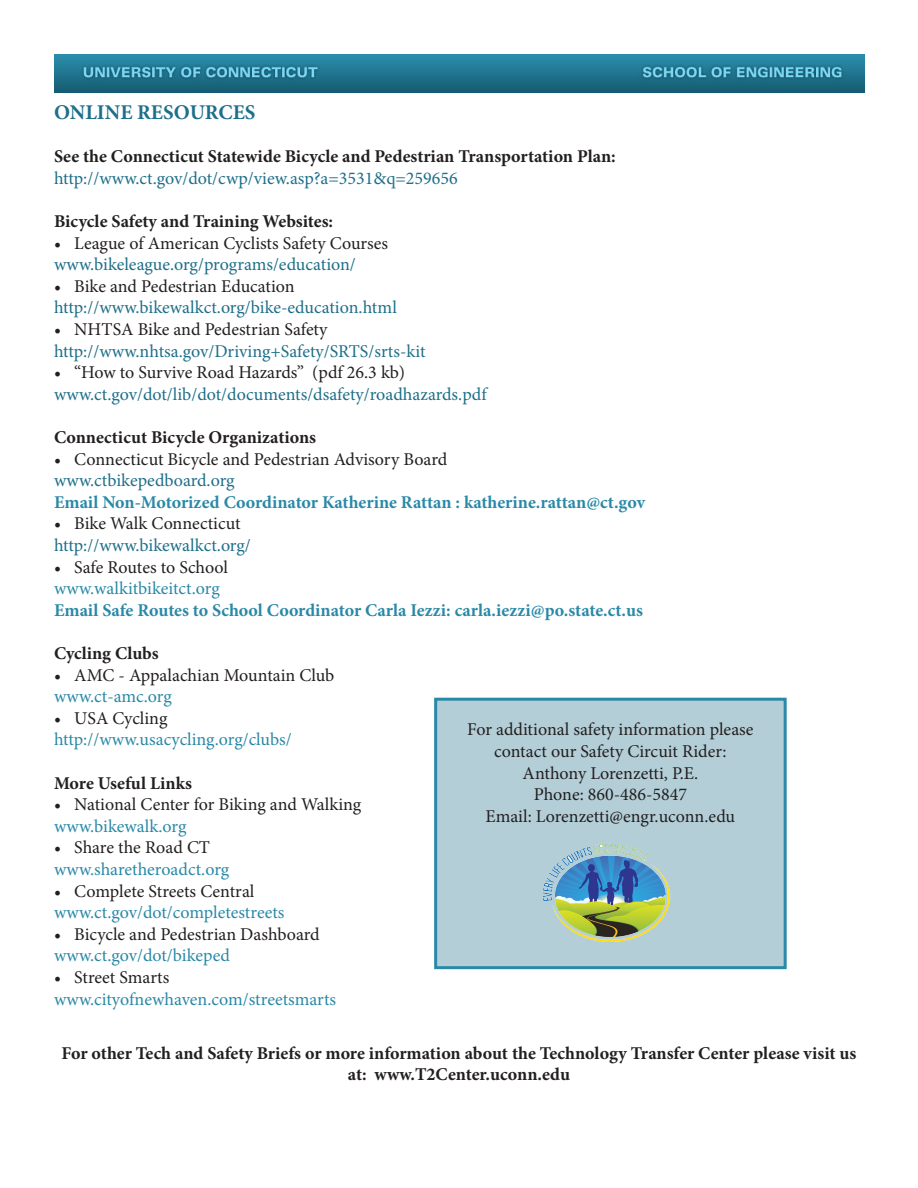
<style>
.page{position:relative;width:918px;height:1188px;background:#fff}
.page>*{position:absolute;margin:0;border:0;box-sizing:border-box;transform-origin:0 0}
.t1{font:700 21px "Minion Pro";color:#1e6f8a}
.t2{font:18px "Minion Pro";color:#231f20}
.t3{font:18px "Minion Pro";color:#1e6f8a}
.t4{font:700 18px/21.6px "Minion Pro";color:#231f20;text-align:center}
.t5{font:18px "Minion Pro";color:#2a89a7}
.t6{font:700 18px "Minion Pro";color:#2a89a7}
</style>
<div class="page">
<img style="left:54px;top:54px;width:810px;height:39px">
<div style="left:436px;top:699px;width:349px;height:269px;background:#b3ced7"></div>
<div style="left:434px;top:698px;width:353px;height:271px;border:3px solid #2a89a7"></div>
<img style="left:543px;top:844px;width:128px;height:98px">
<p class="t1" style="left:54px;top:97px;width:203px">ONLINE RESOURCES</p>
<p class="t4" style="left:54px;top:145px;width:563px">See the Connecticut Statewide Bicycle and Pedestrian Transportation Plan:</p>
<p class="t3" style="left:54px;top:166px;width:405px">http://www.ct.gov/dot/cwp/view.asp?a=3531&amp;q=259656</p>
<p class="t4" style="left:54px;top:210px;width:281px">Bicycle Safety and Training Websites:</p>
<p class="t2" style="left:54px;top:231px;width:336px">• League of American Cyclists Safety Courses</p>
<p class="t3" style="left:54px;top:252px;width:303px">www.bikeleague.org/programs/education/</p>
<p class="t2" style="left:54px;top:274px;width:242px">• Bike and Pedestrian Education</p>
<p class="t3" style="left:54px;top:296px;width:344px">http://www.bikewalkct.org/bike-education.html</p>
<p class="t2" style="left:54px;top:317px;width:275px">• NHTSA Bike and Pedestrian Safety</p>
<p class="t3" style="left:54px;top:339px;width:373px">http://www.nhtsa.gov/Driving+Safety/SRTS/srts-kit</p>
<p class="t2" style="left:54px;top:360px;width:353px">• “How to Survive Road Hazards” (pdf 26.3 kb)</p>
<p class="t3" style="left:54px;top:382px;width:434px">www.ct.gov/dot/lib/dot/documents/dsafety/roadhazards.pdf</p>
<p class="t4" style="left:54px;top:426px;width:264px">Connecticut Bicycle Organizations</p>
<p class="t2" style="left:54px;top:447px;width:395px">• Connecticut Bicycle and Pedestrian Advisory Board</p>
<p class="t3" style="left:54px;top:468px;width:182px">www.ctbikepedboard.org</p>
<p class="t6" style="left:54px;top:489px;width:593px">Email Non-Motorized Coordinator Katherine Rattan : katherine.rattan@ct.gov</p>
<p class="t2" style="left:54px;top:512px;width:188px">• Bike Walk Connecticut</p>
<p class="t3" style="left:54px;top:533px;width:198px">http://www.bikewalkct.org/</p>
<p class="t2" style="left:54px;top:555px;width:176px">• Safe Routes to School</p>
<p class="t5" style="left:54px;top:576px;width:167px">www.walkitbikeitct.org</p>
<p class="t6" style="left:54px;top:597px;width:591px">Email Safe Routes to School Coordinator Carla Iezzi: carla.iezzi@po.state.ct.us</p>
<p class="t4" style="left:54px;top:642px;width:106px">Cycling Clubs</p>
<p class="t2" style="left:54px;top:663px;width:282px">• AMC - Appalachian Mountain Club</p>
<p class="t5" style="left:54px;top:684px;width:119px">www.ct-amc.org</p>
<p class="t2" style="left:54px;top:706px;width:115px">• USA Cycling</p>
<p class="t5" style="left:54px;top:728px;width:239px">http://www.usacycling.org/clubs/</p>
<p class="t4" style="left:54px;top:772px;width:140px">More Useful Links</p>
<p class="t2" style="left:54px;top:792px;width:309px">• National Center for Biking and Walking</p>
<p class="t5" style="left:54px;top:814px;width:134px">www.bikewalk.org</p>
<p class="t2" style="left:54px;top:836px;width:158px">• Share the Road CT</p>
<p class="t5" style="left:54px;top:857px;width:177px">www.sharetheroadct.org</p>
<p class="t2" style="left:54px;top:879px;width:202px">• Complete Streets Central</p>
<p class="t5" style="left:54px;top:900px;width:232px">www.ct.gov/dot/completestreets</p>
<p class="t2" style="left:54px;top:922px;width:267px">• Bicycle and Pedestrian Dashboard</p>
<p class="t5" style="left:54px;top:944px;width:178px">www.ct.gov/dot/bikeped</p>
<p class="t2" style="left:54px;top:965px;width:117px">• Street Smarts</p>
<p class="t5" style="left:54px;top:987px;width:284px">www.cityofnewhaven.com/streetsmarts</p>
<p class="t2" style="left:467px;top:718px;width:288px">For additional safety information please</p>
<p class="t2" style="left:494px;top:739px;width:234px">contact our Safety Circuit Rider:</p>
<p class="t2" style="left:523px;top:761px;width:177px">Anthony Lorenzetti, P.E.</p>
<p class="t2" style="left:534px;top:782px;width:155px">Phone: 860-486-5847</p>
<p class="t2" style="left:486px;top:804px;width:251px">Email: Lorenzetti@engr.uconn.edu</p>
<p class="t4" style="left:62px;top:1042px;width:796px">For other Tech and Safety Briefs or more information about the Technology Transfer Center please visit us at: www.T2Center.uconn.edu</p>
</div>
